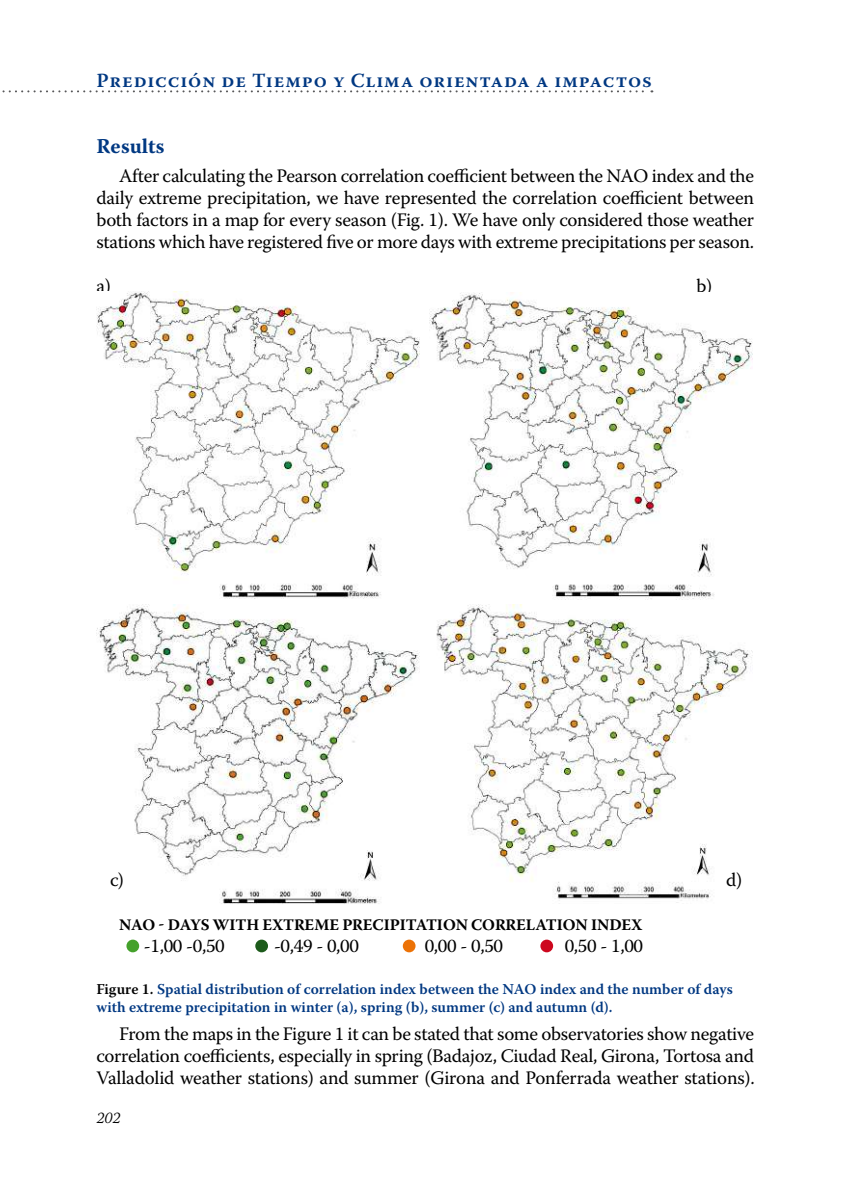
<style>
.page{position:relative;width:851px;height:1191px;background:#fff}
.page>*{position:absolute;margin:0;border:0;box-sizing:border-box;transform-origin:0 0}
.t1{font:700 21px "Warnock Pro";letter-spacing:.005em;color:#003882}
.t2{font:600 20px "Warnock Pro";letter-spacing:.04em;color:#003882}
.t3{font:19px/22px "Warnock Pro";letter-spacing:-.015em;color:#000;text-align:justify}
.t4{font:700 16px "Warnock Pro";letter-spacing:-.005em;color:#000}
.t5{font:italic 300 16px "Warnock Pro";color:#000}
.t6{font:600 15px/18px "Warnock Pro";color:#003882}
.s1{color:#000}
</style>
<div class="page">
<svg style="left:2px;top:90px;width:652px;height:3px"></svg>
<img style="left:96px;top:291px;width:323px;height:307px">
<img style="left:96px;top:604px;width:323px;height:300px">
<img style="left:436px;top:604px;width:316px;height:299px">
<img style="left:429px;top:292px;width:323px;height:307px">
<div style="left:126px;top:939px;width:13px;height:13px;background:#44a12b;border-radius:50%"></div>
<div style="left:255px;top:939px;width:13px;height:13px;background:#1d5b1b;border-radius:50%"></div>
<div style="left:403px;top:939px;width:12px;height:13px;background:#ec7206;border-radius:50%"></div>
<div style="left:540px;top:939px;width:13px;height:13px;background:#cd071e;border-radius:50%"></div>
<p class="t2" style="left:96px;top:68px;width:556px">Predicción de Tiempo y Clima orientada a impactos</p>
<p class="t1" style="left:96px;top:134px;width:70px">RESULTS</p>
<p class="t3" style="left:96px;top:164px;width:659px;text-indent:23px">After calculating the Pearson correlation coefficient between the NAO index and the daily extreme precipitation, we have represented the correlation coefficient between both factors in a map for every season (Fig. 1). We have only considered those weather stations which have registered five or more days with extreme precipitations per season.</p>
<p class="t3" style="left:96px;top:274px;width:16px">a)</p>
<p class="t3" style="left:696px;top:274px;width:17px">b)</p>
<p class="t3" style="left:110px;top:868px;width:16px">c)</p>
<p class="t3" style="left:726px;top:868px;width:18px">d)</p>
<p class="t4" style="left:119px;top:915px;width:72px">NAO - DAYS</p>
<p class="t4" style="left:213px;top:915px;width:62px">WITH EXTREME</p>
<p class="t4" style="left:342px;top:915px;width:11px">PRE</p>
<p class="t4" style="left:372px;top:915px;width:45px">CIPITAT</p>
<p class="t4" style="left:437px;top:915px;width:70px">ION CORRELAT</p>
<p class="t4" style="left:556px;top:915px;width:65px">ION INDEX</p>
<p class="t3" style="left:144px;top:934px;width:82px">-1,00 -0,50</p>
<p class="t3" style="left:274px;top:934px;width:87px">-0,49 - 0,00</p>
<p class="t3" style="left:424px;top:934px;width:80px">0,00 - 0,50</p>
<p class="t3" style="left:564px;top:934px;width:80px">0,50 - 1,00</p>
<p class="t6" style="left:96px;top:979px;width:418px"><span class="s1">Figure 1.</span> Spatial distribution of correlation index between the NAO</p>
<p class="t6" style="left:96px;top:979px;width:637px;text-indent:443px">index and the number of days with extreme precipitation in winter (a), spring (b), summer (c) and autumn (d).</p>
<p class="t3" style="left:96px;top:1022px;width:660px;text-indent:23px">From the maps in the Figure 1 it can be stated that some observatories show negative correlation coefficients, especially in spring (Badajoz, Ciudad Real, Girona, Tortosa and Valladolid weather stations) and summer (Girona and Ponferrada weather stations).</p>
<p class="t5" style="left:96px;top:1108px;width:25px">202</p>
</div>
